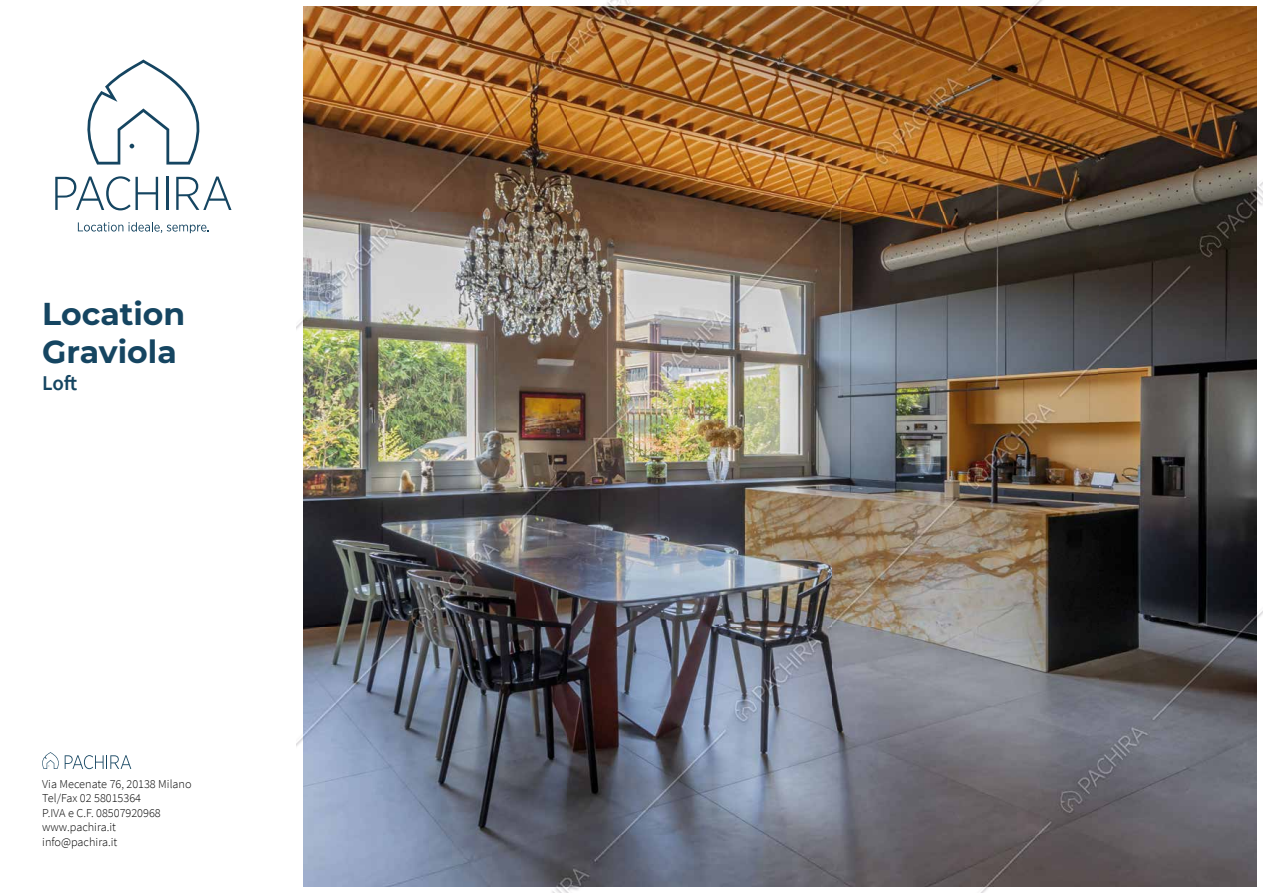
<style>
.page{position:relative;width:1263px;height:893px;background:#fff}
.page>*{position:absolute;margin:0;border:0;box-sizing:border-box;transform-origin:0 0}
.t1{font:700 31.5px/37.8px "Montserrat";color:#154561}
.t2{font:600 21px "Source Sans Pro";color:#154561}
.t3{font:300 12px/14.4px "Source Sans Pro";color:#000}
</style>
<div class="page">
<svg style="left:42px;top:59px;width:255px;height:711px"></svg>
<img style="left:303px;top:58px;width:906px;height:829px">
<img style="left:303px;top:53px;width:906px;height:5px">
<img style="left:297px;top:320px;width:6px;height:426px">
<img style="left:303px;top:0;width:954px;height:53px">
<img style="left:1209px;top:52px;width:54px;height:835px">
<img style="left:552px;top:887px;width:437px;height:6px">
<h1 class="t1" style="left:42px;top:293px;width:145px">Location<br>Graviola</h1>
<h2 class="t2" style="left:42px;top:370px;width:37px">Loft</h2>
<p class="t3" style="left:42px;top:777px;width:151px">Via Mecenate 76, 20138 Milano<br>Tel/Fax 02 58015364<br>P.IVA e C.F. 08507920968 www.pachira.it info@pachira.it</p>
</div>
